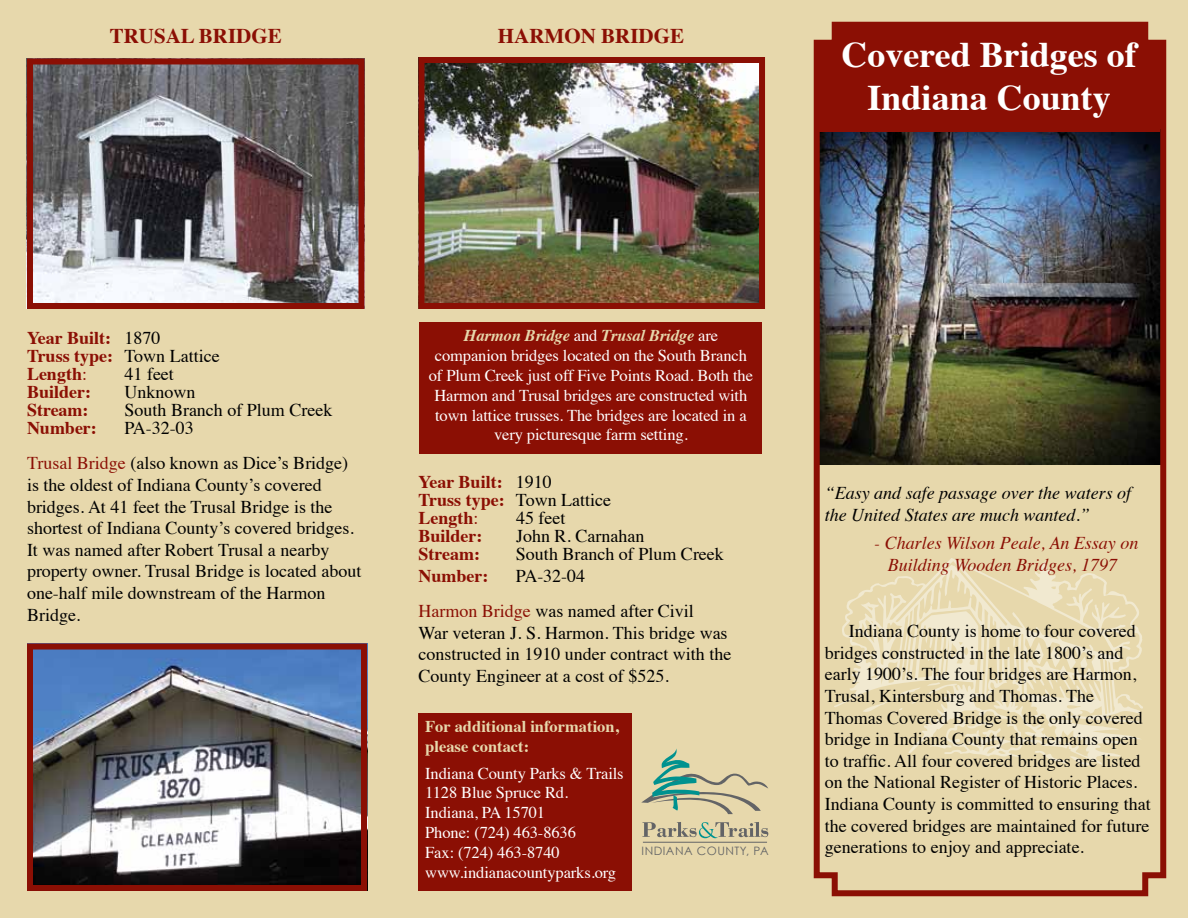
<style>
.page{position:relative;width:1188px;height:918px;background:#e7d8ac}
.page>*{position:absolute;margin:0;border:0;box-sizing:border-box;transform-origin:0 0}
.t1{font:700 36px/43.2px "Times";color:#fff;text-align:center}
.t2{font:700 21px "Times";color:#8b0f04}
.t3{font:18px/21.6px "Times";color:#000}
.t4{font:700 18px/18px "Times";color:#8b0f04}
.t5{font:italic 18px/21.6px "Times";color:#000}
.t6{font:italic 18px/21.6px "Times";color:#8b0f04;text-align:center}
.t7{font:16.5px/19.8px "Times";letter-spacing:-.005em;color:#fff;text-align:center}
.t8{font:700 16.5px/19.8px "Times";color:#e7d8ac}
.t9{font:11.55px "Century Gothic";letter-spacing:.04em;color:#636466}
.s1{font-weight:400;color:#000}
.s2{font-weight:400}
.s3{color:#8b0f04}
.s4{font-weight:700;font-style:italic;color:#e7d8ac}
</style>
<div class="page">
<img style="left:811px;top:19px;width:358px;height:880px">
<div style="left:820px;top:126px;width:340px;height:6px;background:#8b0f04"></div>
<img style="left:34px;top:65px;width:323px;height:237px">
<div style="left:27px;top:58px;width:337px;height:251px;border:6px solid #8b0f04"></div>
<img style="left:425px;top:64px;width:333px;height:238px">
<div style="left:418px;top:57px;width:347px;height:252px;border:6px solid #8b0f04"></div>
<img style="left:34px;top:651px;width:326px;height:233px">
<div style="left:27px;top:644px;width:340px;height:247px;border:6px solid #8b0f04"></div>
<div style="left:420px;top:322px;width:342px;height:132px;background:#8b0f04"></div>
<div style="left:418px;top:713px;width:214px;height:178px;background:#8b0f04"></div>
<hr style="left:643px;top:842px;width:124px;height:1px;background:#636466">
<svg style="left:642px;top:822px;width:126px;height:16px;background:#bab597"></svg>
<svg style="left:641px;top:748px;width:127px;height:66px;background:#c5c7a3"></svg>
<p class="t2" style="left:110px;top:16px;width:174px">Trusal Bridge</p>
<p class="t2" style="left:498px;top:16px;width:188px">Harmon Bridge</p>
<h1 class="t1" style="left:842px;top:30px;width:297px">Covered Bridges of<br>Indiana County</h1>
<p class="t4" style="left:27px;top:327px;width:194px">Year Built: <span class="s1">1870<br></span>Truss type: <span class="s1">Town Lattice<br></span>Length<span class="s2">:</span></p>
<p class="t3" style="left:125px;top:362px;width:51px">41 feet</p>
<p class="t4" style="left:27px;top:381px;width:66px">Builder:</p>
<p class="t3" style="left:125px;top:380px;width:72px">Unknown</p>
<p class="t4" style="left:27px;top:399px;width:63px">Stream:</p>
<p class="t3" style="left:124px;top:398px;width:209px">South Branch of Plum Creek</p>
<p class="t4" style="left:27px;top:417px;width:71px">Number:</p>
<p class="t3" style="left:27px;top:409px;width:323px;line-height:35.1px;text-indent:97px">PA-32-03<br><span class="s3">Trusal Bridge</span> (also known as Dice’s Bridge)</p>
<p class="t3" style="left:27px;top:473px;width:336px">is the oldest of Indiana County’s covered bridges. At 41 feet the Trusal Bridge is the shortest of Indiana County’s covered bridges.<br>It was named after Robert Trusal a nearby property owner. Trusal Bridge is located about one-half mile downstream of the Harmon Bridge.</p>
<p class="t7" style="left:429px;top:324px;width:326px"><span class="s4">Harmon Bridge</span> and <span class="s4">Trusal Bridge</span> are companion bridges located on the South Branch of Plum Creek just off Five Points Road. Both the Harmon and Trusal bridges are constructed with town lattice trusses. The bridges are located in a very picturesque farm setting.</p>
<p class="t4" style="left:418px;top:471px;width:194px">Year Built: <span class="s1">1910<br></span>Truss type: <span class="s1">Town Lattice<br></span>Length<span class="s2">:</span></p>
<p class="t3" style="left:516px;top:506px;width:51px">45 feet</p>
<p class="t4" style="left:418px;top:525px;width:66px">Builder:</p>
<p class="t3" style="left:516px;top:524px;width:130px">John R. Carnahan</p>
<p class="t4" style="left:418px;top:543px;width:63px">Stream:</p>
<p class="t3" style="left:516px;top:542px;width:209px">South Branch of Plum Creek</p>
<p class="t4" style="left:418px;top:565px;width:71px">Number:</p>
<p class="t3" style="left:418px;top:557px;width:277px;line-height:35.1px;text-indent:97px">PA-32-04<br><span class="s3">Harmon Bridge</span> was named after Civil</p>
<p class="t3" style="left:418px;top:620px;width:314px">War veteran J. S. Harmon. This bridge was constructed in 1910 under contract with the<br>County Engineer at a cost of $525.</p>
<p class="t8" style="left:425px;top:715px;width:195px">For additional information, please contact:</p>
<p class="t7" style="left:425px;top:762px;width:200px;text-align:left">Indiana County Parks &amp; Trails<br>1128 Blue Spruce Rd.<br>Indiana, PA 15701<br>Phone: (724) 463-8636<br>Fax: (724) 463-8740 www.indianacountyparks.org</p>
<p class="t9" style="left:642px;top:844px;width:129px">INDIANA COUNTY, PA</p>
<p class="t5" style="left:825px;top:481px;width:308px">“Easy and safe passage over the waters of the United States are much wanted.”</p>
<p class="t6" style="left:874px;top:531px;width:266px">- Charles Wilson Peale, An Essay on<br>Building Wooden Bridges, 1797</p>
<p class="t3" style="left:825px;top:619px;width:327px;text-indent:24px">Indiana County is home to four covered bridges constructed in the late 1800’s and early 1900’s. The four bridges are Harmon, Trusal, Kintersburg and Thomas. The Thomas Covered Bridge is the only covered bridge in Indiana County that remains open to traffic. All four covered bridges are listed on the National Register of Historic Places.<br>Indiana County is committed to ensuring that the covered bridges are maintained for future generations to enjoy and appreciate.</p>
</div>
